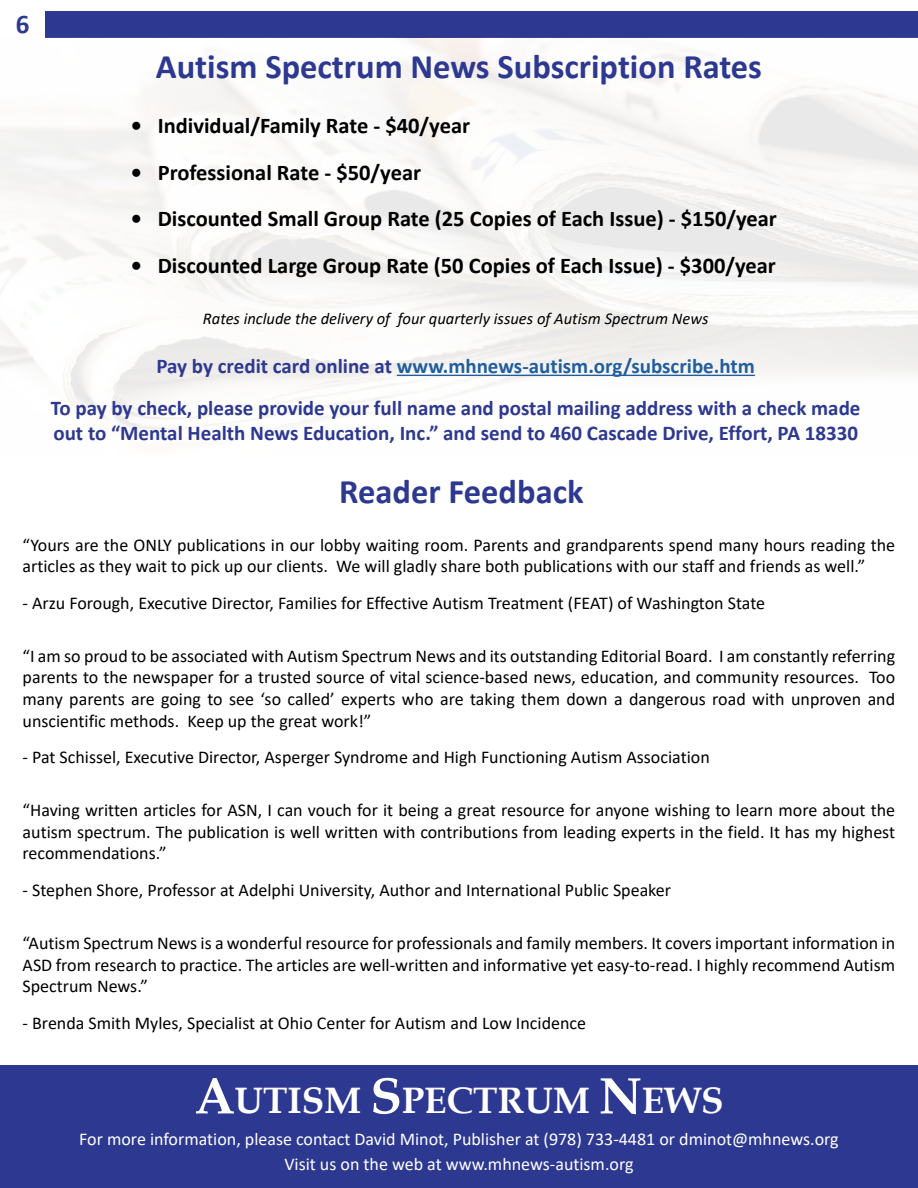
<style>
.page{position:relative;width:918px;height:1188px;background:#fff}
.page>*{position:absolute;margin:0;border:0;box-sizing:border-box;transform-origin:0 0}
.t1{font:700 36.75px "Book Antiqua";color:#fff}
.t2{font:700 34.5px "Calibri";color:#2d3891}
.t3{font:700 27px "Calibri";color:#2d3891}
.t4{font:700 22.5px "Calibri";color:#000}
.t5{font:700 21px/41.7px "Calibri";color:#2d3891;text-align:center}
.t6{font:18px/21.6px "Calibri";color:#000;text-align:justify}
.t7{font:18px/24.6px "Calibri";color:#fff;text-align:center}
.t8{font:italic 16.5px "Calibri";color:#000}
.s1{color:#215e9e}
.s2{font-size:51.45px}
</style>
<div class="page">
<div style="left:45px;top:11px;width:873px;height:27px;background:#2d3891"></div>
<div style="left:0;top:1066px;width:918px;height:122px;background:#2d3891"></div>
<hr style="left:397px;top:375px;width:358px;height:1px;background:#215e9e">
<h3 class="t3" style="left:16px;top:5px;width:15px">6</h3>
<h2 class="t2" style="left:156px;top:42px;width:608px">Autism Spectrum News Subscription Rates</h2>
<p class="t4" style="left:131px;top:110px;width:341px">• Individual/Family Rate - $40/year</p>
<p class="t4" style="left:131px;top:156px;width:292px">• Professional Rate - $50/year</p>
<p class="t4" style="left:131px;top:203px;width:648px">• Discounted Small Group Rate (25 Copies of Each Issue) - $150/year</p>
<p class="t4" style="left:131px;top:249px;width:647px">• Discounted Large Group Rate (50 Copies of Each Issue) - $300/year</p>
<p class="t8" style="left:203px;top:307px;width:507px">Rates include the delivery of four quarterly issues of Autism Spectrum News</p>
<p class="t5" style="left:51px;top:345px;width:811px">Pay by credit card online at <span class="s1">www.mhnews-autism.org/subscribe.htm<br></span>To pay by check, please provide your full name and postal mailing address with a check made</p>
<p class="t5" style="left:53px;top:412px;width:806px">out to “Mental Health News Education, Inc.” and send to 460 Cascade Drive, Effort, PA 18330</p>
<h2 class="t2" style="left:339px;top:467px;width:246px">Reader Feedback</h2>
<p class="t6" style="left:23px;top:533px;width:874px">“Yours are the ONLY publications in our lobby waiting room. Parents and grandparents spend many hours reading the articles as they wait to pick up our clients. We will gladly share both publications with our staff and friends as well.”</p>
<p class="t6" style="left:23px;top:591px;width:744px">- Arzu Forough, Executive Director, Families for Effective Autism Treatment (FEAT) of Washington State</p>
<p class="t6" style="left:23px;top:645px;width:874px">“I am so proud to be associated with Autism Spectrum News and its outstanding Editorial Board. I am constantly referring parents to the newspaper for a trusted source of vital science-based news, education, and community resources. Too many parents are going to see ‘so called’ experts who are taking them down a dangerous road with unproven and unscientific methods. Keep up the great work!”</p>
<p class="t6" style="left:23px;top:746px;width:689px">- Pat Schissel, Executive Director, Asperger Syndrome and High Functioning Autism Association</p>
<p class="t6" style="left:23px;top:799px;width:874px">“Having written articles for ASN, I can vouch for it being a great resource for anyone wishing to learn more about the autism spectrum. The publication is well written with contributions from leading experts in the field. It has my highest recommendations.”</p>
<p class="t6" style="left:23px;top:879px;width:650px">- Stephen Shore, Professor at Adelphi University, Author and International Public Speaker</p>
<p class="t6" style="left:23px;top:932px;width:874px">“Autism Spectrum News is a wonderful resource for professionals and family members. It covers important information in ASD from research to practice. The articles are well-written and informative yet easy-to-read. I highly recommend Autism Spectrum News.”</p>
<p class="t6" style="left:23px;top:1012px;width:565px">- Brenda Smith Myles, Specialist at Ohio Center for Autism and Low Incidence</p>
<h1 class="t1" style="left:194px;top:1076px;width:531px"><span class="s2">A</span>UTISM <span class="s2">S</span>PECTRUM <span class="s2">N</span>EWS</h1>
<p class="t7" style="left:79px;top:1127px;width:761px">For more information, please contact David Minot, Publisher at (978) 733-4481 or dminot@mhnews.org<br>Visit us on the web at www.mhnews-autism.org</p>
</div>
